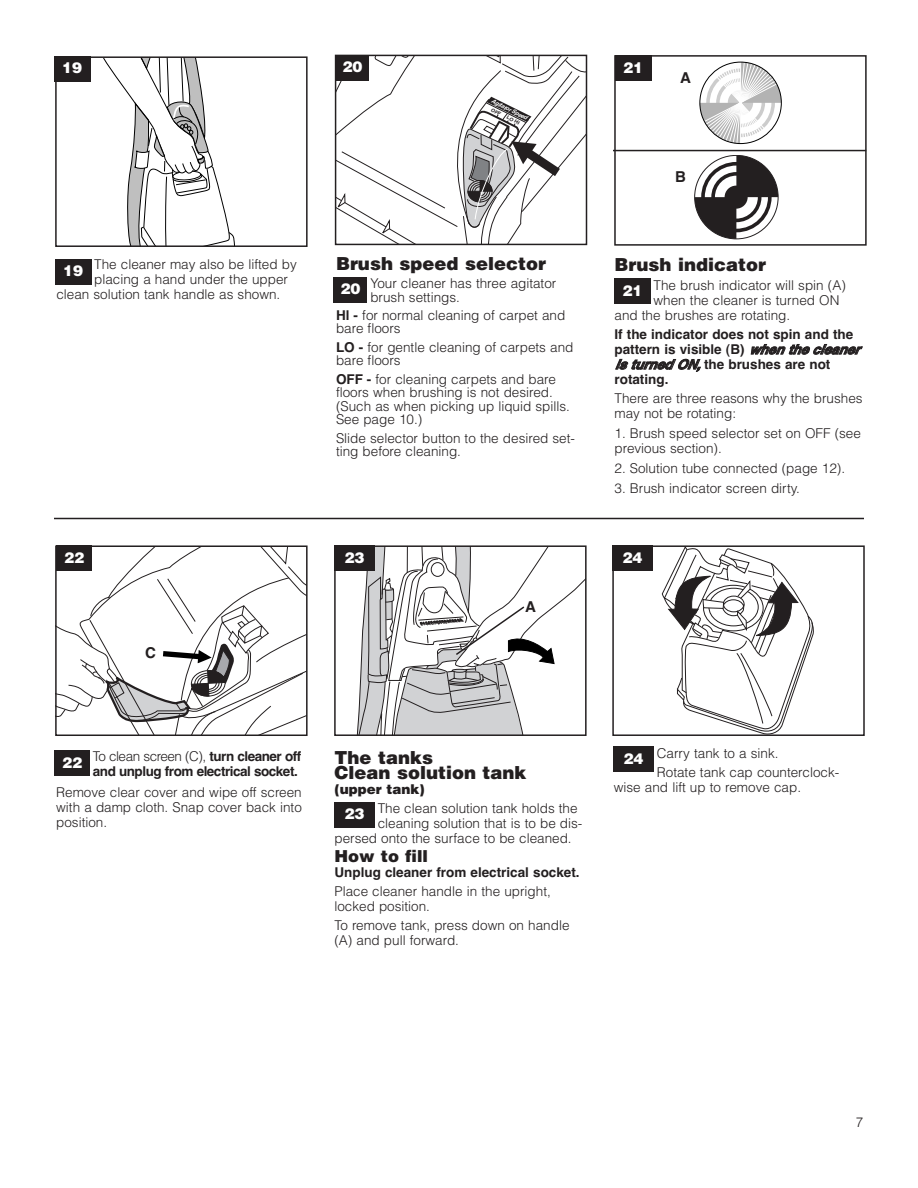
<style>
.page{position:relative;width:918px;height:1188px;background:#fff}
.page>*{position:absolute;margin:0;border:0;box-sizing:border-box;transform-origin:0 0}
.t1{font:900 18px/15px "Helvetica";color:#231f20}
.t2{font:900 16.5px "Helvetica";color:#231f20}
.t3{font:900 15px "Helvetica";color:#fff}
.t4{font:15px "Helvetica Bold TT";color:#231f20}
.t5{font:300 13.5px/13.5px "Helvetica";color:#231f20}
.t6{font:13.5px/15px "Helvetica Bold TT";color:#231f20}
.t7{font:300 13.5px "Helvetica";letter-spacing:-.035em;color:#231f20}
.t8{font:13.5px "Helvetica Bold TT";letter-spacing:-.035em;color:#231f20}
.t9{font:900 13.5px "Helvetica";color:#231f20}
.t10{font:italic 700 5.7px "Helvetica";color:#fff;scale:1.05 1}
.t11{font:700 4.8px "Helvetica";color:#231f20;scale:1.08 1}
.s1{font-family:"Helvetica Bold TT";font-weight:400}
.s2{font-family:"Helvetica";font-weight:700;font-style:italic}
</style>
<div class="page">
<div style="left:334px;top:545px;width:253px;height:191px;border:2px solid #231f20"></div>
<div style="left:54px;top:56px;width:36px;height:25px;background:#231f20"></div>
<div style="left:55px;top:259px;width:36px;height:25px;background:#231f20"></div>
<div style="left:614px;top:55px;width:253px;height:191px;border:2px solid #231f20"></div>
<div style="left:615px;top:56px;width:36px;height:25px;background:#231f20"></div>
<hr style="left:613px;top:150px;width:253px;height:1px;background:#231f20">
<svg style="left:700px;top:61px;width:81px;height:83px"></svg>
<div style="left:700px;top:62px;width:82px;height:82px;border:1px solid #000;border-radius:50%"></div>
<svg style="left:695px;top:155px;width:83px;height:84px"></svg>
<div style="left:725px;top:186px;width:23px;height:23px;background:#231f20;border-radius:50%"></div>
<div style="left:57px;top:545px;width:35px;height:26px;background:#231f20"></div>
<svg style="left:56px;top:546px;width:251px;height:189px"></svg>
<svg style="left:662px;top:548px;width:152px;height:185px"></svg>
<div style="left:612px;top:545px;width:253px;height:191px;border:2px solid #231f20"></div>
<div style="left:612px;top:546px;width:41px;height:25px;background:#231f20"></div>
<div style="left:334px;top:545px;width:41px;height:26px;background:#231f20"></div>
<div style="left:55px;top:56px;width:253px;height:191px;border:2px solid #231f20"></div>
<svg style="left:103px;top:57px;width:198px;height:189px"></svg>
<div style="left:334px;top:277px;width:33px;height:25px;background:#231f20"></div>
<div style="left:614px;top:279px;width:37px;height:25px;background:#231f20"></div>
<hr style="left:54px;top:518px;width:810px;height:1px;background:#231f20">
<div style="left:55px;top:750px;width:35px;height:26px;background:#231f20"></div>
<div style="left:334px;top:802px;width:41px;height:25px;background:#231f20"></div>
<div style="left:613px;top:747px;width:41px;height:25px;background:#231f20"></div>
<svg style="left:354px;top:546px;width:232px;height:189px"></svg>
<svg style="left:336px;top:55px;width:250px;height:189px"></svg>
<p class="t3" style="left:62px;top:60px;width:22px">19</p>
<p class="t5" style="left:94px;top:257px;width:204px">The cleaner may also be lifted by</p>
<p class="t5" style="left:94px;top:272px;width:195px">placing a hand under the upper</p>
<p class="t5" style="left:56px;top:287px;width:225px">clean solution tank handle as shown.</p>
<p class="t3" style="left:63px;top:263px;width:22px">19</p>
<p class="t3" style="left:64px;top:549px;width:22px">22</p>
<p class="t4" style="left:145px;top:644px;width:12px">C</p>
<p class="t3" style="left:342px;top:58px;width:22px">20</p>
<p class="t10" style="left:493px;top:99px;width:39px;rotate:27deg">Agitator Speed</p>
<p class="t11" style="left:508px;top:115px;width:14px;rotate:27deg">LO HI</p>
<p class="t3" style="left:623px;top:59px;width:22px">21</p>
<p class="t4" style="left:680px;top:69px;width:12px">A</p>
<p class="t4" style="left:675px;top:168px;width:12px">B</p>
<h1 class="t1" style="left:336px;top:256px;width:212px">Brush speed selector</h1>
<p class="t5" style="left:370px;top:277px;width:188px">Your cleaner has three agitator brush settings.</p>
<p class="t5" style="left:336px;top:309px;width:231px"><span class="s1">Hl -</span> for normal cleaning of carpet and bare floors</p>
<p class="t5" style="left:336px;top:340px;width:239px"><span class="s1">LO -</span> for gentle cleaning of carpets and bare floors</p>
<p class="t5" style="left:336px;top:372px;width:236px"><span class="s1">OFF -</span> for cleaning carpets and bare floors when brushing is not desired. (Such as when picking up liquid spills.<br>See page 10.)</p>
<p class="t5" style="left:336px;top:431px;width:241px">Slide selector button to the desired set&shy;ting before cleaning.</p>
<h1 class="t1" style="left:614px;top:257px;width:153px">Brush indicator</h1>
<p class="t5" style="left:654px;top:279px;width:194px">The brush indicator will spin (A)</p>
<p class="t5" style="left:654px;top:294px;width:187px">when the cleaner is turned ON</p>
<p class="t5" style="left:614px;top:309px;width:177px">and the brushes are rotating.</p>
<p class="t6" style="left:614px;top:327px;width:246px">If the indicator does not spin and the pattern is visible (B) <span class="s2">when the cleaner is turned ON,</span> the brushes are not rotating.</p>
<p class="t5" style="left:615px;top:391px;width:250px;line-height:15px">There are three reasons why the brushes may not be rotating:</p>
<p class="t5" style="left:615px;top:426px;width:248px;line-height:15px">1. Brush speed selector set on OFF (see previous section).</p>
<p class="t5" style="left:615px;top:461px;width:232px">2. Solution tube connected (page 12).</p>
<p class="t5" style="left:615px;top:481px;width:187px">3. Brush indicator screen dirty.</p>
<p class="t3" style="left:340px;top:281px;width:22px">20</p>
<p class="t3" style="left:622px;top:282px;width:22px">21</p>
<p class="t3" style="left:345px;top:549px;width:22px">23</p>
<p class="t4" style="left:525px;top:598px;width:12px">A</p>
<p class="t3" style="left:623px;top:549px;width:22px">24</p>
<p class="t7" style="left:93px;top:748px;width:210px">To clean screen (C), <span class="s1">turn cleaner off</span></p>
<p class="t8" style="left:93px;top:763px;width:206px">and unplug from electrical socket.</p>
<p class="t5" style="left:56px;top:785px;width:247px;line-height:15px;text-align:justify">Remove clear cover and wipe off screen with a damp cloth. Snap cover back into position.</p>
<p class="t3" style="left:62px;top:754px;width:22px">22</p>
<h1 class="t1" style="left:334px;top:750px;width:194px">The tanks<br>Clean solution tank</h1>
<p class="t9" style="left:334px;top:781px;width:92px">(upper tank)</p>
<p class="t5" style="left:378px;top:801px;width:201px">The clean solution tank holds the</p>
<p class="t5" style="left:378px;top:816px;width:206px">cleaning solution that is to be dis-</p>
<p class="t5" style="left:334px;top:831px;width:239px">persed onto the surface to be cleaned.</p>
<p class="t2" style="left:334px;top:847px;width:95px">How to fill</p>
<p class="t6" style="left:334px;top:865px;width:247px">Unplug cleaner from electrical socket.</p>
<p class="t5" style="left:334px;top:884px;width:218px;line-height:15px">Place cleaner handle in the upright, locked position.</p>
<p class="t5" style="left:334px;top:918px;width:237px;line-height:15px">To remove tank, press down on handle (A) and pull forward.</p>
<p class="t3" style="left:345px;top:805px;width:22px">23</p>
<p class="t5" style="left:657px;top:744px;width:184px;line-height:18.8px">Carry tank to a sink.<br>Rotate tank cap counterclock-</p>
<p class="t5" style="left:614px;top:781px;width:189px">wise and lift up to remove cap.</p>
<p class="t3" style="left:624px;top:750px;width:22px">24</p>
<p class="t5" style="left:856px;top:1115px;width:9px">7</p>
</div>
